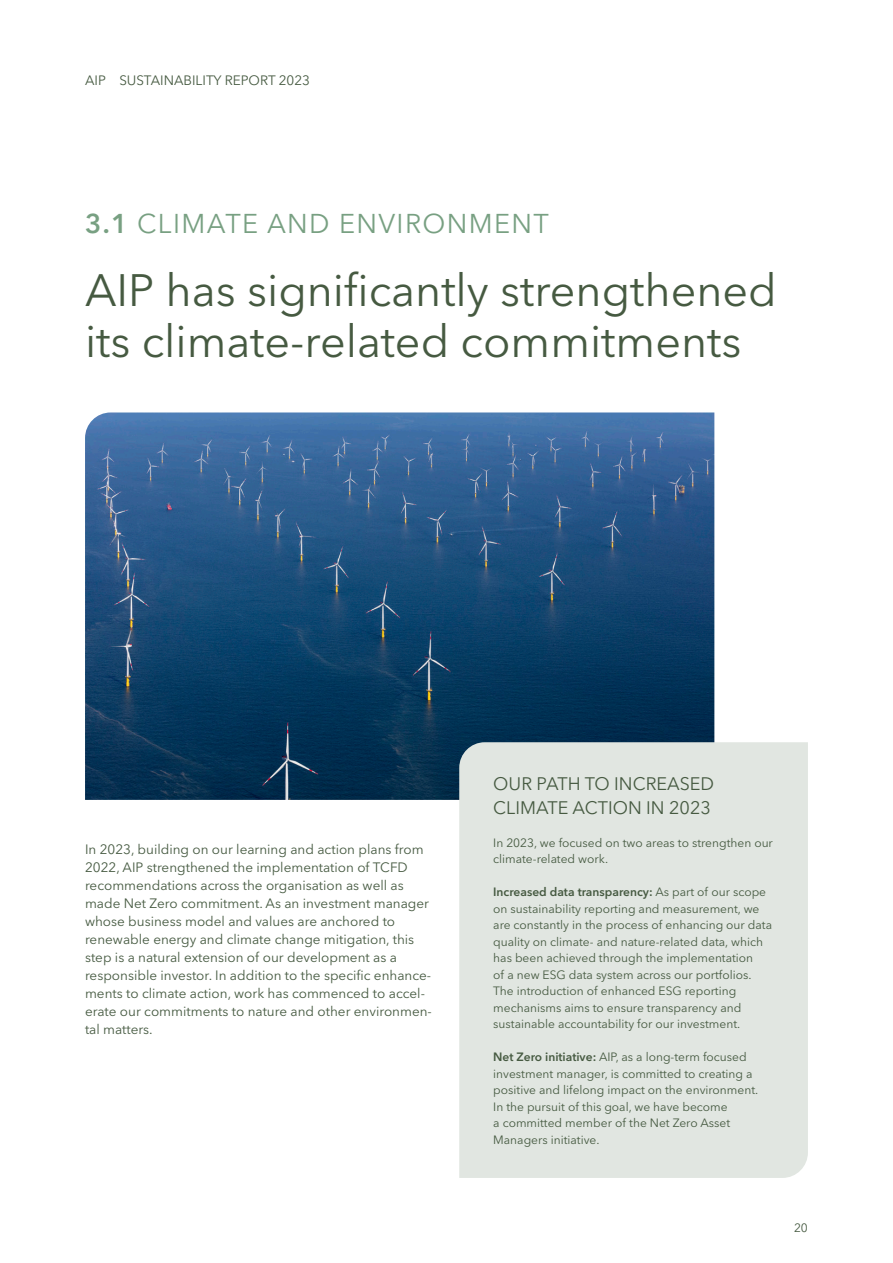
<style>
.page{position:relative;width:893px;height:1263px;background:#fff}
.page>*{position:absolute;margin:0;border:0;box-sizing:border-box;transform-origin:0 0}
.Rubrik_30pt{font:45px/51px "Avenir Next LT Pro";color:#465a41}
.Manchet{font:27px "Avenir Next LT Pro";letter-spacing:.05em;color:#78a082}
.Box_header_1{font:18px/24px "Avenir Next LT Pro";color:#465a41}
.Body_text{font:13.5px/18px "Avenir Next LT Pro";color:#465a41}
.Box_text_2{font:12px/16.5px "Avenir Next LT Pro";color:#465a41}
.s1{font-weight:600}
</style>
<div class="page">
<img style="left:85px;top:412px;width:629px;height:388px">
<div style="left:459px;top:742px;width:349px;height:436px;background:#e1e6e1"></div>
<p class="Body_text" style="left:85px;top:71px;width:227px">AIP SUSTAINABILITY REPORT 2023</p>
<p class="Manchet" style="left:85px;top:207px;width:465px"><span class="s1">3.1</span> CLIMATE AND ENVIRONMENT</p>
<p class="Rubrik_30pt" style="left:85px;top:264px;width:693px">AIP has significantly strengthened its climate-related commitments</p>
<p class="Body_text" style="left:85px;top:840px;width:348px">In 2023, building on our learning and action plans from 2022, AIP strengthened the implementation of TCFD recommendations across the organisation as well as made Net Zero commitment. As an investment manager whose business model and values are anchored to renewable energy and climate change mitigation, this step is a natural extension of our development as a responsible investor. In addition to the specific enhance&shy;ments to climate action, work has commenced to accel&shy;erate our commitments to nature and other environmen&shy;tal matters.</p>
<p class="Box_header_1" style="left:493px;top:771px;width:222px">OUR PATH TO INCREASED<br>CLIMATE ACTION IN 2023</p>
<p class="Box_text_2" style="left:493px;top:834px;width:281px">In 2023, we focused on two areas to strengthen our climate-related work.</p>
<p class="Box_text_2" style="left:493px;top:884px;width:280px"><span class="s1">Increased data transparency:</span> As part of our scope on sustainability reporting and measurement, we are constantly in the process of enhancing our data quality on climate- and nature-related data, which has been achieved through the implementation<br>of a new ESG data system across our portfolios.<br>The introduction of enhanced ESG reporting mechanisms aims to ensure transparency and sustainable accountability for our investment.</p>
<p class="Box_text_2" style="left:493px;top:1049px;width:267px"><span class="s1">Net Zero initiative:</span> AIP, as a long-term focused investment manager, is committed to creating a positive and lifelong impact on the environment.<br>In the pursuit of this goal, we have become<br>a committed member of the Net Zero Asset Managers initiative.</p>
<p class="Box_text_2" style="left:794px;top:1219px;width:15px">20</p>
</div>
